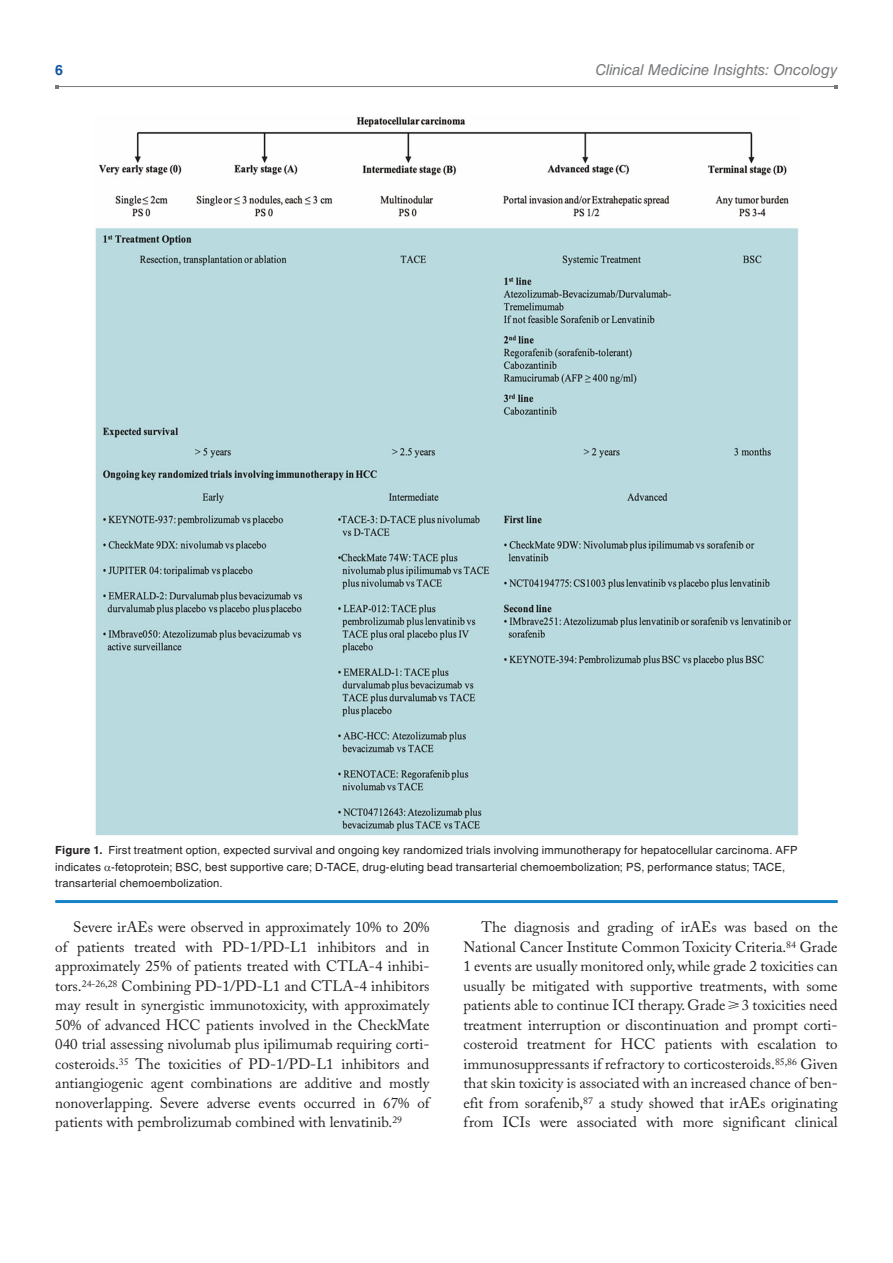
<style>
.page{position:relative;width:893px;height:1263px;background:#fff}
.page>*{position:absolute;margin:0;border:0;box-sizing:border-box;transform-origin:0 0}
.t1{font:15px/19.5px "Adobe Caslon Pro";color:#231f20;text-align:justify}
.t2{font:italic 15px "Helvetica LT Std";letter-spacing:-.005em;color:#76787b}
.t3{font:700 14.25px "Helvetica LT Std";color:#1055a4}
.t4{font:11.25px/16.5px "Helvetica LT Std";letter-spacing:.015em;color:#231f20}
.s1{font-weight:700}
</style>
<div class="page">
<hr style="left:57px;top:86px;width:779px;height:1px;background:#76787b">
<hr style="left:55px;top:900px;width:783px;height:3px;background:#1582c5">
<img style="left:95px;top:117px;width:704px;height:719px">
<p class="t3" style="left:55px;top:61px;width:9px">6</p>
<p class="t2" style="left:595px;top:61px;width:244px">Clinical Medicine Insights: Oncology</p>
<p class="t4" style="left:55px;top:842px;width:744px"><span class="s1">Figure 1.</span> First treatment option, expected survival and ongoing key randomized trials involving immunotherapy for hepatocellular carcinoma. AFP indicates -fetoprotein; BSC, best supportive care; D-TACE, drug-eluting bead transarterial chemoembolization; PS, performance status; TACE, transarterial chemoembolization.</p>
<p class="t1" style="left:55px;top:917px;width:376px;text-indent:18px">Severe irAEs were observed in approximately 10% to 20% of patients treated with PD-1/PD-L1 inhibitors and in approximately 25% of patients treated with CTLA-4 inhibi&shy;tors.<sup>24-26,28</sup> Combining PD-1/PD-L1 and CTLA-4 inhibitors may result in synergistic immunotoxicity, with approximately 50% of advanced HCC patients involved in the CheckMate 040 trial assessing nivolumab plus ipilimumab requiring corti&shy;costeroids.<sup>35</sup> The toxicities of PD-1/PD-L1 inhibitors and antiangiogenic agent combinations are additive and mostly nonoverlapping. Severe adverse events occurred in 67% of patients with pembrolizumab combined with lenvatinib.<sup>29</sup></p>
<p class="t1" style="left:463px;top:917px;width:376px;text-indent:18px">The diagnosis and grading of irAEs was based on the National Cancer Institute Common Toxicity Criteria.<sup>84</sup> Grade 1 events are usually monitored only, while grade 2 toxicities can usually be mitigated with supportive treatments, with some patients able to continue ICI therapy. Grade⩾3 toxicities need treatment interruption or discontinuation and prompt corti&shy;costeroid treatment for HCC patients with escalation to immunosuppressants if refractory to corticosteroids.<sup>85,86</sup> Given that skin toxicity is associated with an increased chance of ben&shy;efit from sorafenib,<sup>87</sup> a study showed that irAEs originating from ICIs were associated with more significant clinical</p>
</div>
